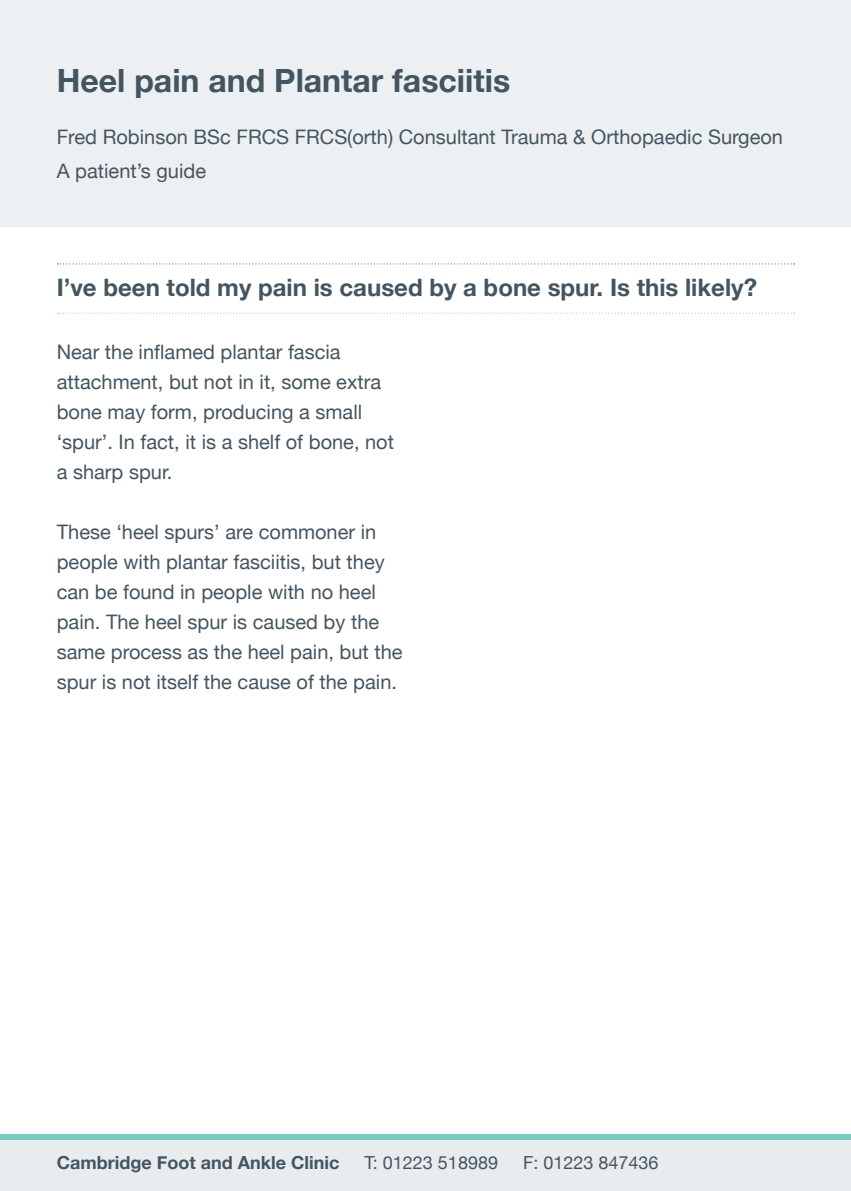
<style>
.page{position:relative;width:851px;height:1191px;background:#fff}
.page>*{position:absolute;margin:0;border:0;box-sizing:border-box;transform-origin:0 0}
.t1{font:700 32px "Helvetica Neue";color:#455560}
.t2{font:700 24px "Helvetica Neue";color:#455560}
.t3{font:20px/30px "Helvetica Neue";color:#455560}
.t4{font:700 18px "Helvetica Neue";color:#455560}
.t5{font:18px "Helvetica Neue";color:#455560}
</style>
<div class="page">
<div style="left:0;top:0;width:850px;height:227px;background:#ecf0f2"></div>
<div style="left:0;top:1140px;width:850px;height:51px;background:#e8ecef"></div>
<div style="left:0;top:1134px;width:850px;height:6px;background:#7cccbf"></div>
<svg style="left:57px;top:263px;width:737px;height:1px"></svg>
<svg style="left:57px;top:313px;width:737px;height:1px"></svg>
<h1 class="t1" style="left:57px;top:55px;width:455px">Heel pain and Plantar fasciitis</h1>
<p class="t3" style="left:57px;top:121px;width:727px;line-height:34px">Fred Robinson BSc FRCS FRCS(orth) Consultant Trauma &amp; Orthopaedic Surgeon<br>A patient’s guide</p>
<p class="t2" style="left:57px;top:268px;width:701px">I’ve been told my pain is caused by a bone spur. Is this likely?</p>
<p class="t3" style="left:57px;top:338px;width:339px">Near the inflamed plantar fascia attachment, but not in it, some extra bone may form, producing a small ‘spur’. In fact, it is a shelf of bone, not a sharp spur.</p>
<p class="t3" style="left:57px;top:518px;width:347px">These ‘heel spurs’ are commoner in people with plantar fasciitis, but they can be found in people with no heel pain. The heel spur is caused by the same process as the heel pain, but the spur is not itself the cause of the pain.</p>
<p class="t4" style="left:57px;top:1148px;width:284px">Cambridge Foot and Ankle Clinic</p>
<p class="t5" style="left:364px;top:1149px;width:135px">T: 01223 518989</p>
<p class="t5" style="left:523px;top:1149px;width:137px">F: 01223 847436</p>
</div>
